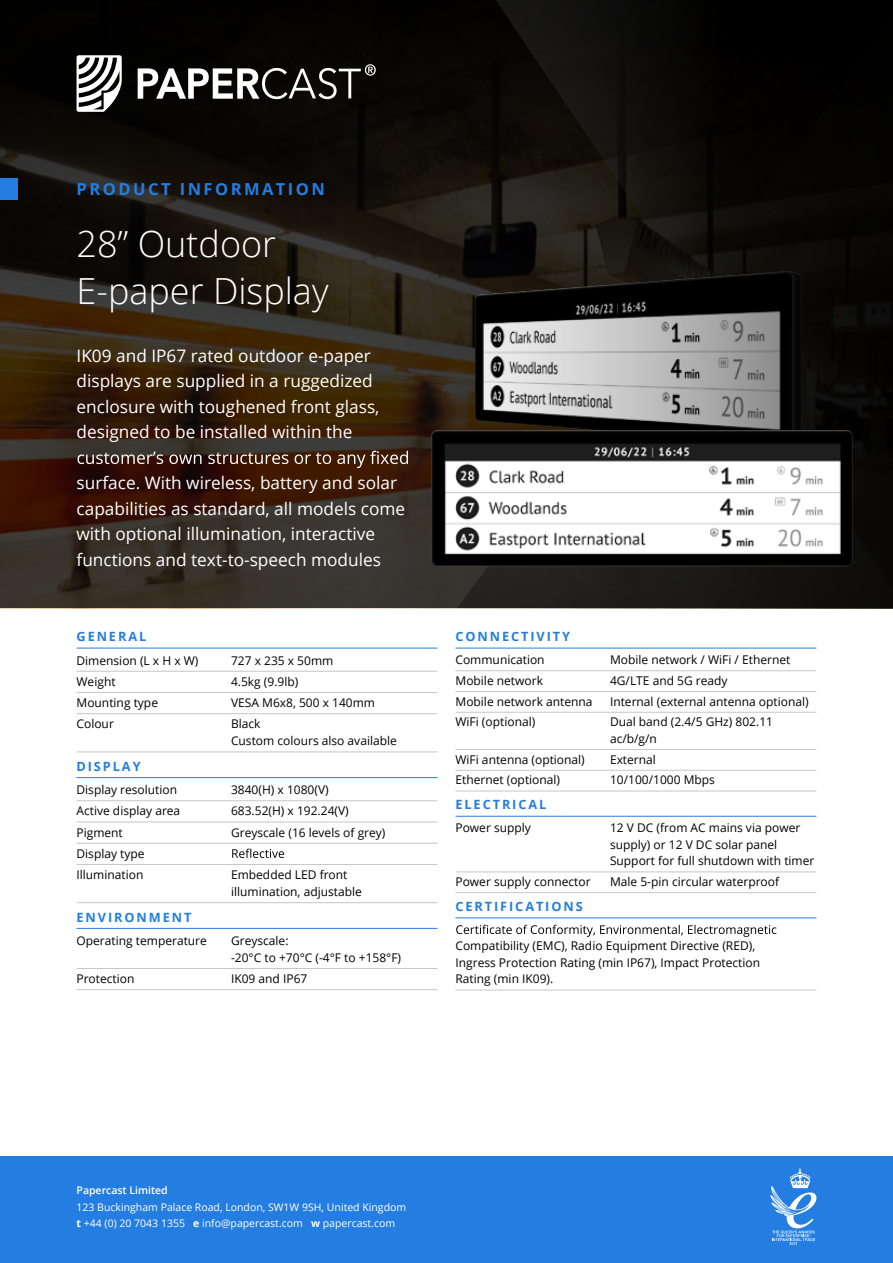
<style>
.page{position:relative;width:893px;height:1263px;background:#fff}
.page>*{position:absolute;margin:0;border:0;box-sizing:border-box;transform-origin:0 0}
.t1{font:300 36px/46.5px "Open Sans";color:#fff}
.t2{font:17.25px/25.5px "Open Sans";color:#fff}
.t3{font:700 16.5px "Open Sans";letter-spacing:.15em;color:#247de1}
.t4{font:700 12.75px "Open Sans";letter-spacing:.15em;color:#247de1}
.t5{font:12px/16.5px "Open Sans";color:#000}
.t6{font:10.5px/16.5px "Open Sans";color:#fff}
.t7{font:600 10.5px "Open Sans";color:#fff}
.s1{font-weight:700}
</style>
<div class="page">
<svg style="left:0;top:268px;width:361px;height:340px;background:#352517"></svg>
<svg style="left:0;top:0;width:361px;height:268px;background:#0e0b08"></svg>
<svg style="left:361px;top:0;width:532px;height:608px;background:#25231f"></svg>
<hr style="left:77px;top:648px;width:360px;height:1px;background:#247de1">
<hr style="left:77px;top:671px;width:360px;height:1px;background:#c6c6c6">
<hr style="left:77px;top:692px;width:360px;height:1px;background:#c6c6c6">
<hr style="left:77px;top:713px;width:360px;height:1px;background:#c6c6c6">
<hr style="left:77px;top:752px;width:360px;height:1px;background:#c6c6c6">
<hr style="left:77px;top:777px;width:360px;height:1px;background:#247de1">
<hr style="left:77px;top:800px;width:360px;height:1px;background:#c6c6c6">
<hr style="left:77px;top:822px;width:360px;height:1px;background:#c6c6c6">
<hr style="left:77px;top:843px;width:360px;height:1px;background:#c6c6c6">
<hr style="left:77px;top:864px;width:360px;height:1px;background:#c6c6c6">
<hr style="left:77px;top:902px;width:360px;height:1px;background:#c6c6c6">
<hr style="left:77px;top:928px;width:360px;height:1px;background:#247de1">
<hr style="left:77px;top:968px;width:360px;height:1px;background:#c6c6c6">
<hr style="left:77px;top:989px;width:360px;height:1px;background:#c6c6c6">
<svg style="left:232px;top:849px;width:52px;height:9px"></svg>
<hr style="left:455px;top:648px;width:361px;height:1px;background:#247de1">
<hr style="left:455px;top:670px;width:361px;height:1px;background:#c6c6c6">
<hr style="left:455px;top:691px;width:361px;height:1px;background:#c6c6c6">
<hr style="left:455px;top:712px;width:361px;height:1px;background:#c6c6c6">
<hr style="left:455px;top:749px;width:361px;height:1px;background:#c6c6c6">
<hr style="left:455px;top:770px;width:361px;height:1px;background:#c6c6c6">
<hr style="left:455px;top:791px;width:361px;height:1px;background:#c6c6c6">
<hr style="left:455px;top:816px;width:361px;height:1px;background:#247de1">
<hr style="left:455px;top:872px;width:361px;height:1px;background:#c6c6c6">
<hr style="left:455px;top:892px;width:361px;height:1px;background:#c6c6c6">
<hr style="left:455px;top:917px;width:361px;height:1px;background:#247de1">
<hr style="left:455px;top:990px;width:361px;height:1px;background:#c6c6c6">
<svg style="left:456px;top:925px;width:320px;height:12px"></svg>
<div style="left:0;top:1157px;width:893px;height:106px;background:#247de1"></div>
<svg style="left:770px;top:1168px;width:46px;height:77px"></svg>
<svg style="left:77px;top:55px;width:45px;height:57px"></svg>
<svg style="left:138px;top:64px;width:238px;height:35px"></svg>
<div style="left:0;top:179px;width:17px;height:21px;background:#247de1"></div>
<svg style="left:78px;top:451px;width:330px;height:17px;background:#594034"></svg>
<img style="left:431px;top:430px;width:422px;height:136px">
<h3 class="t3" style="left:77px;top:178px;width:250px">PRODUCT INFORMATION</h3>
<h1 class="t1" style="left:77px;top:220px;width:253px">28” Outdoor<br>E-paper Display</h1>
<h2 class="t2" style="left:77px;top:342px;width:304px">IK09 and IP67 rated outdoor e-paper displays are supplied in a ruggedized enclosure with toughened front glass, designed to be installed within the</h2>
<h2 class="t2" style="left:77px;top:470px;width:330px">surface. With wireless, battery and solar capabilities as standard, all models come with optional illumination, interactive functions and text-to-speech modules</h2>
<p class="t4" style="left:77px;top:628px;width:71px">GENERAL</p>
<p class="t5" style="left:77px;top:652px;width:123px">Dimension (L x H x W)</p>
<p class="t5" style="left:231px;top:652px;width:104px">727 x 235 x 50mm</p>
<p class="t5" style="left:77px;top:673px;width:41px">Weight</p>
<p class="t5" style="left:231px;top:673px;width:69px">4.5kg (9.9lb)</p>
<p class="t5" style="left:77px;top:694px;width:83px">Mounting type</p>
<p class="t5" style="left:231px;top:694px;width:146px">VESA M6x8, 500 x 140mm</p>
<p class="t5" style="left:77px;top:715px;width:39px">Colour</p>
<p class="t5" style="left:231px;top:715px;width:167px;line-height:17px">Black<br>Custom colours also available</p>
<p class="t4" style="left:77px;top:757px;width:66px">DISPLAY</p>
<p class="t5" style="left:77px;top:781px;width:102px">Display resolution</p>
<p class="t5" style="left:231px;top:781px;width:99px">3840(H) x 1080(V)</p>
<p class="t5" style="left:77px;top:802px;width:105px">Active display area</p>
<p class="t5" style="left:231px;top:802px;width:119px">683.52(H) x 192.24(V)</p>
<p class="t5" style="left:77px;top:824px;width:48px">Pigment</p>
<p class="t5" style="left:231px;top:824px;width:156px">Greyscale (16 levels of grey)</p>
<p class="t5" style="left:77px;top:842px;width:70px;line-height:21.3px">Display type<br>Illumination</p>
<p class="t5" style="left:231px;top:866px;width:132px;line-height:17px">Embedded LED front illumination, adjustable</p>
<p class="t4" style="left:77px;top:908px;width:116px">ENVIRONMENT</p>
<p class="t5" style="left:77px;top:932px;width:132px">Operating temperature</p>
<p class="t5" style="left:231px;top:932px;width:172px;line-height:17px">Greyscale:<br>-20°C to +70°C (-4°F to +158°F)</p>
<p class="t5" style="left:77px;top:970px;width:59px">Protection</p>
<p class="t5" style="left:231px;top:970px;width:78px">IK09 and IP67</p>
<p class="t4" style="left:455px;top:628px;width:116px">CONNECTIVITY</p>
<p class="t5" style="left:455px;top:651px;width:91px">Communication</p>
<p class="t5" style="left:610px;top:651px;width:182px">Mobile network / WiFi / Ethernet</p>
<p class="t5" style="left:455px;top:672px;width:89px">Mobile network</p>
<p class="t5" style="left:610px;top:672px;width:119px">4G/LTE and 5G ready</p>
<p class="t5" style="left:455px;top:693px;width:139px">Mobile network antenna</p>
<p class="t5" style="left:610px;top:693px;width:200px">Internal (external antenna optional)</p>
<p class="t5" style="left:455px;top:713px;width:81px">WiFi (optional)</p>
<p class="t5" style="left:610px;top:713px;width:165px">Dual band (2.4/5 GHz) 802.11 ac/b/g/n</p>
<p class="t5" style="left:455px;top:751px;width:131px">WiFi antenna (optional)</p>
<p class="t5" style="left:610px;top:751px;width:47px">External</p>
<p class="t5" style="left:455px;top:771px;width:106px">Ethernet (optional)</p>
<p class="t5" style="left:610px;top:771px;width:106px">10/100/1000 Mbps</p>
<p class="t4" style="left:455px;top:796px;width:92px">ELECTRICAL</p>
<p class="t5" style="left:455px;top:819px;width:77px">Power supply</p>
<p class="t5" style="left:610px;top:819px;width:206px">12 V DC (from AC mains via power supply) or 12 V DC solar panel<br>Support for full shutdown with timer</p>
<p class="t5" style="left:455px;top:873px;width:137px">Power supply connector</p>
<p class="t5" style="left:610px;top:873px;width:171px">Male 5-pin circular waterproof</p>
<p class="t4" style="left:455px;top:897px;width:129px">CERTIFICATIONS</p>
<p class="t5" style="left:455px;top:937px;width:306px">Compatibility (EMC), Radio Equipment Directive (RED),<br>Ingress Protection Rating (min IP67), Impact Protection<br>Rating (min IK09).</p>
<p class="t7" style="left:77px;top:1183px;width:93px">Papercast Limited</p>
<p class="t6" style="left:77px;top:1198px;width:331px">123 Buckingham Palace Road, London, SW1W 9SH, United Kingdom <span class="s1">t</span> +44 (0) 20 7043 1355 <span class="s1">e</span> info@papercast.com <span class="s1">w</span> papercast.com</p>
</div>
